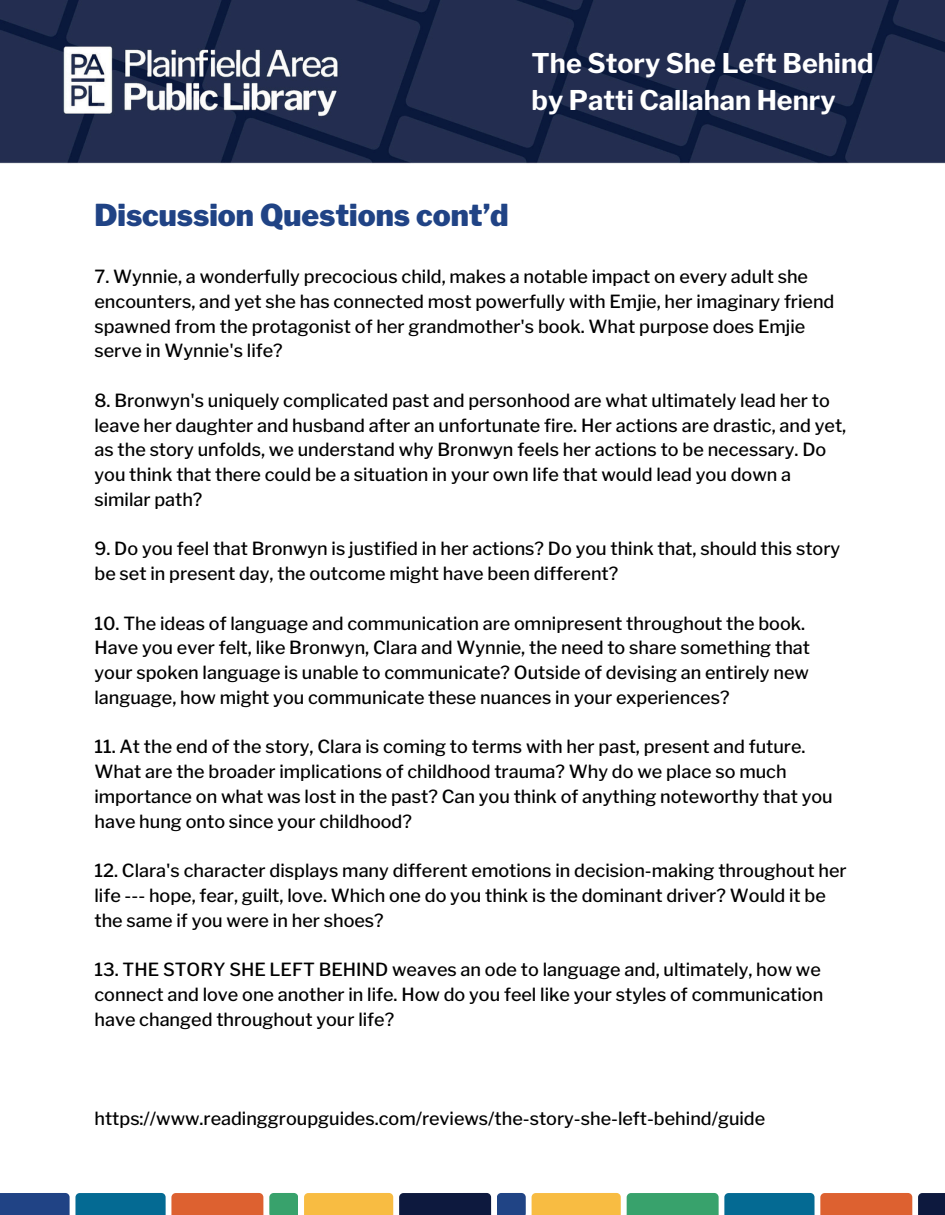
<style>
.page{position:relative;width:945px;height:1215px;background:#fff}
.page>*{position:absolute;margin:0;border:0;box-sizing:border-box;transform-origin:0 0}
.t1{font:900 30px "Libre Franklin";color:#204385}
.t2{font:700 27px/37.2px "Libre Franklin";color:#fff}
.t3{font:500 18px/24.8px "Libre Franklin";color:#000}
</style>
<div class="page">
<img style="left:0;top:0;width:945px;height:163px">
<svg style="left:0;top:1193px;width:263px;height:22px"></svg>
<svg style="left:269px;top:1193px;width:29px;height:22px"></svg>
<div style="left:304px;top:1193px;width:89px;height:22px;background:#f8bc42"></div>
<div style="left:399px;top:1193px;width:92px;height:22px;background:#0d193e"></div>
<svg style="left:497px;top:1193px;width:29px;height:22px"></svg>
<div style="left:532px;top:1193px;width:89px;height:22px;background:#f8bc42"></div>
<svg style="left:627px;top:1193px;width:285px;height:22px"></svg>
<div style="left:918px;top:1193px;width:27px;height:22px;background:#0d193e"></div>
<h2 class="t2" style="left:532px;top:44px;width:344px">The Story She Left Behind by Patti Callahan Henry</h2>
<p class="t1" style="left:94px;top:197px;width:416px">Discussion Questions cont’d</p>
<p class="t3" style="left:94px;top:264px;width:741px">7. Wynnie, a wonderfully precocious child, makes a notable impact on every adult she encounters, and yet she has connected most powerfully with Emjie, her imaginary friend spawned from the protagonist of her grandmother's book. What purpose does Emjie serve in Wynnie's life?</p>
<p class="t3" style="left:94px;top:388px;width:753px">8. Bronwyn's uniquely complicated past and personhood are what ultimately lead her to leave her daughter and husband after an unfortunate fire. Her actions are drastic, and yet, as the story unfolds, we understand why Bronwyn feels her actions to be necessary. Do you think that there could be a situation in your own life that would lead you down a similar path?</p>
<p class="t3" style="left:94px;top:537px;width:747px">9. Do you feel that Bronwyn is justified in her actions? Do you think that, should this story be set in present day, the outcome might have been different?</p>
<p class="t3" style="left:94px;top:611px;width:717px">10. The ideas of language and communication are omnipresent throughout the book.<br>Have you ever felt, like Bronwyn, Clara and Wynnie, the need to share something that your spoken language is unable to communicate? Outside of devising an entirely new language, how might you communicate these nuances in your experiences?</p>
<p class="t3" style="left:94px;top:735px;width:740px">11. At the end of the story, Clara is coming to terms with her past, present and future.<br>What are the broader implications of childhood trauma? Why do we place so much importance on what was lost in the past? Can you think of anything noteworthy that you have hung onto since your childhood?</p>
<p class="t3" style="left:94px;top:858px;width:754px">12. Clara's character displays many different emotions in decision-making throughout her life --- hope, fear, guilt, love. Which one do you think is the dominant driver? Would it be the same if you were in her shoes?</p>
<p class="t3" style="left:94px;top:957px;width:730px">13. THE STORY SHE LEFT BEHIND weaves an ode to language and, ultimately, how we connect and love one another in life. How do you feel like your styles of communication have changed throughout your life?</p>
<p class="t3" style="left:94px;top:1106px;width:672px">https://www.readinggroupguides.com/reviews/the-story-she-left-behind/guide</p>
</div>
